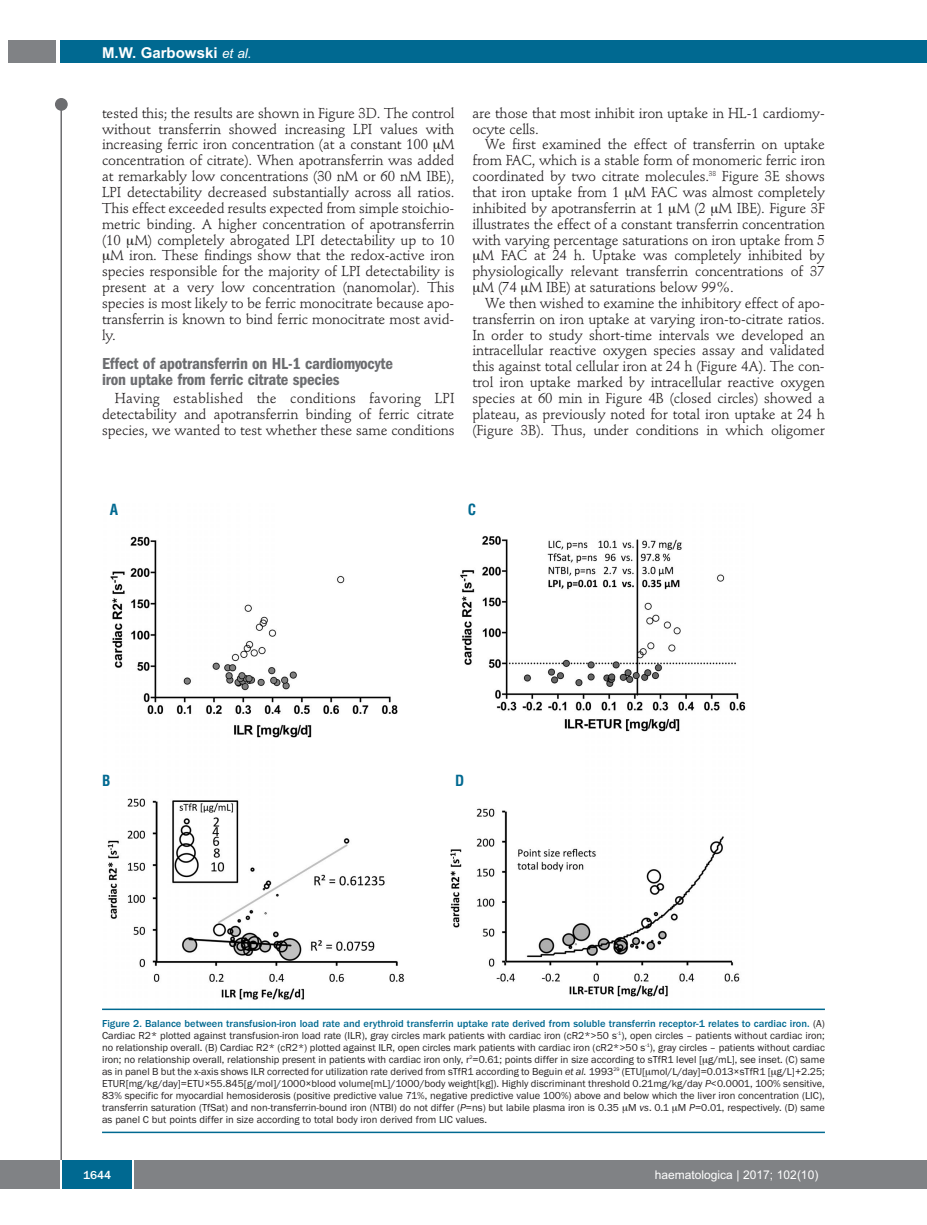
<style>
.page{position:relative;width:927px;height:1225px;background:#fff}
.page>*{position:absolute;margin:0;border:0;box-sizing:border-box;transform-origin:0 0}
.t1{font:600 condensed 16.5px/16.5px "Franklin Gothic";letter-spacing:-.01em;color:#6c6d70}
.t2{font:700 15px "Arial";color:#fff}
.t3{font:700 condensed 15px "Helvetica";color:#006991}
.t4{font:14.25px/15.9px "Stempel Schneidler";letter-spacing:-.01em;color:#231f20;text-align:justify}
.t5{font:12px "Arial";color:#fff}
.t6{font:500 12px "Franklin Gothic";color:#fff}
.t7{font:10.5px/12px "Franklin Gothic";color:#231f20;text-align:justify}
.s1{font-weight:400;font-style:italic;font-size:13.5px}
.s2{font-weight:500;color:#006991}
.s3{font-style:italic}
</style>
<div class="page">
<div style="left:911px;top:40px;width:16px;height:22px;background:#006991"></div>
<div style="left:910px;top:1160px;width:17px;height:28px;background:#808285"></div>
<div style="left:55px;top:98px;width:13px;height:13px;background:#6c6d70;border-radius:50%"></div>
<hr style="left:60px;top:101px;width:2px;height:1061px;background:#6c6d70">
<div style="left:60px;top:40px;width:852px;height:22px;background:#006991"></div>
<div style="left:9px;top:40px;width:47px;height:22px;background:#808285"></div>
<div style="left:0;top:1160px;width:911px;height:28px;background:#808285"></div>
<div style="left:62px;top:1160px;width:71px;height:28px;background:#006991"></div>
<hr style="left:60px;top:1160px;width:2px;height:28px;background:#fff">
<svg style="left:133px;top:1160px;width:1px;height:28px"></svg>
<img style="left:107px;top:536px;width:639px;height:464px">
<hr style="left:102px;top:1008px;width:723px;height:2px;background:#006991">
<hr style="left:102px;top:1131px;width:723px;height:2px;background:#006991">
<p class="t2" style="left:102px;top:44px;width:151px">M.W. Garbowski <span class="s1">et al.</span></p>
<p class="t4" style="left:102px;top:106px;width:354px">tested this; the results are shown in Figure 3D. The control</p>
<p class="t4" style="left:102px;top:122px;width:354px">without transferrin showed increasing LPI values with</p>
<p class="t4" style="left:102px;top:138px;width:354px">increasing ferric iron concentration (at a constant 100 M</p>
<p class="t4" style="left:102px;top:154px;width:354px">concentration of citrate). When apotransferrin was added</p>
<p class="t4" style="left:102px;top:170px;width:354px">at remarkably low concentrations (30 nM or 60 nM IBE),</p>
<p class="t4" style="left:102px;top:185px;width:354px">LPI detectability decreased substantially across all ratios.</p>
<p class="t4" style="left:102px;top:201px;width:354px">This effect exceeded results expected from simple stoichio-</p>
<p class="t4" style="left:102px;top:217px;width:354px">metric binding. A higher concentration of apotransferrin</p>
<p class="t4" style="left:102px;top:233px;width:354px">(10 M) completely abrogated LPI detectability up to 10</p>
<p class="t4" style="left:110px;top:249px;width:346px">M iron. These findings show that the redox-active iron</p>
<p class="t4" style="left:102px;top:265px;width:354px">species responsible for the majority of LPI detectability is</p>
<p class="t4" style="left:102px;top:281px;width:354px">present at a very low concentration (nanomolar). This</p>
<p class="t4" style="left:102px;top:296px;width:354px">species is most likely to be ferric monocitrate because apo-</p>
<p class="t4" style="left:102px;top:312px;width:354px">transferrin is known to bind ferric monocitrate most avid-</p>
<p class="t4" style="left:102px;top:328px;width:15px">ly.</p>
<p class="t1" style="left:102px;top:356px;width:292px">Effect of apotransferrin on HL-1 cardiomyocyte iron uptake from ferric citrate species</p>
<p class="t4" style="left:102px;top:391px;width:354px;text-indent:13px">Having established the conditions favoring LPI detectability and apotransferrin binding of ferric citrate species, we wanted to test whether these same conditions</p>
<p class="t4" style="left:472px;top:106px;width:354px">are those that most inhibit iron uptake in HL-1 cardiomy&shy;ocyte cells.</p>
<p class="t4" style="left:485px;top:138px;width:341px">We first examined the effect of transferrin on uptake</p>
<p class="t4" style="left:472px;top:154px;width:354px">from FAC, which is a stable form of monomeric ferric iron</p>
<p class="t4" style="left:472px;top:170px;width:354px">coordinated by two citrate molecules.<sup>38</sup> Figure 3E shows</p>
<p class="t4" style="left:472px;top:185px;width:354px">that iron uptake from 1 M FAC was almost completely</p>
<p class="t4" style="left:472px;top:201px;width:354px">inhibited by apotransferrin at 1 M (2 M IBE). Figure 3F</p>
<p class="t4" style="left:472px;top:217px;width:354px">illustrates the effect of a constant transferrin concentration</p>
<p class="t4" style="left:472px;top:233px;width:354px">with varying percentage saturations on iron uptake from 5</p>
<p class="t4" style="left:481px;top:249px;width:346px">M FAC at 24 h. Uptake was completely inhibited by</p>
<p class="t4" style="left:472px;top:265px;width:354px">physiologically relevant transferrin concentrations of 37</p>
<p class="t4" style="left:481px;top:281px;width:255px">M (74 M IBE) at saturations below 99%.</p>
<p class="t4" style="left:485px;top:296px;width:341px">We then wished to examine the inhibitory effect of apo-</p>
<p class="t4" style="left:472px;top:312px;width:354px">transferrin on iron uptake at varying iron-to-citrate ratios.</p>
<p class="t4" style="left:472px;top:328px;width:354px">In order to study short-time intervals we developed an</p>
<p class="t4" style="left:472px;top:344px;width:354px">intracellular reactive oxygen species assay and validated</p>
<p class="t4" style="left:472px;top:360px;width:354px">this against total cellular iron at 24 h (Figure 4A). The con-</p>
<p class="t4" style="left:472px;top:376px;width:354px">trol iron uptake marked by intracellular reactive oxygen</p>
<p class="t4" style="left:472px;top:391px;width:354px">species at 60 min in Figure 4B (closed circles) showed a</p>
<p class="t4" style="left:472px;top:407px;width:354px">plateau, as previously noted for total iron uptake at 24 h</p>
<p class="t4" style="left:472px;top:423px;width:354px">(Figure 3B). Thus, under conditions in which oligomer</p>
<p class="t3" style="left:110px;top:500px;width:10px">A</p>
<p class="t3" style="left:468px;top:500px;width:10px">C</p>
<p class="t3" style="left:102px;top:772px;width:10px">B</p>
<p class="t3" style="left:455px;top:772px;width:11px">D</p>
<p class="t7" style="left:102px;top:1017px;width:724px"><span class="s2">Figure 2. Balance between transfusion-iron load rate and erythroid transferrin uptake rate derived from soluble transferrin receptor-1 relates to cardiac iron.</span> (A)<br>Cardiac R2* plotted against transfusion-iron load rate (ILR), gray circles mark patients with cardiac iron (cR2*&gt;50 s<sup>-1</sup>), open circles – patients without cardiac iron; no relationship overall. (B) Cardiac R2* (cR2*) plotted against ILR, open circles mark patients with cardiac iron (cR2*&gt;50 s<sup>-1</sup>), gray circles – patients without cardiac iron; no relationship overall, relationship present in patients with cardiac iron only, r<sup>2</sup>=0.61; points differ in size according to sTfR1 level [ g/mL], see inset. (C) same as in panel B but the x-axis shows ILR corrected for utilization rate derived from sTfR1 according to Beguin <span class="s3">et al.</span> 1993<sup>29</sup> (ETU[ mol/L/day]=0.013×sTfR1 [ g/L]+2.25; ETUR[mg/kg/day]=ETU×55.845[g/mol]/1000×blood volume[mL]/1000/body weight[kg]). Highly discriminant threshold 0.21mg/kg/day <span class="s3">P</span>&lt;0.0001, 100% sensitive, 83% specific for myocardial hemosiderosis (positive predictive value 71%, negative predictive value 100%) above and below which the liver iron concentration (LIC), transferrin saturation (TfSat) and non-transferrin-bound iron (NTBI) do not differ (<span class="s3">P</span>=ns) but labile plasma iron is 0.35 M <span class="s3">vs</span>. 0.1 M <span class="s3">P</span>=0.01, respectively. (D) same as panel C but points differ in size according to total body iron derived from LIC values.</p>
<p class="t6" style="left:83px;top:1167px;width:29px">1644</p>
<p class="t5" style="left:655px;top:1167px;width:165px">haematologica | 2017; 102(10)</p>
</div>
